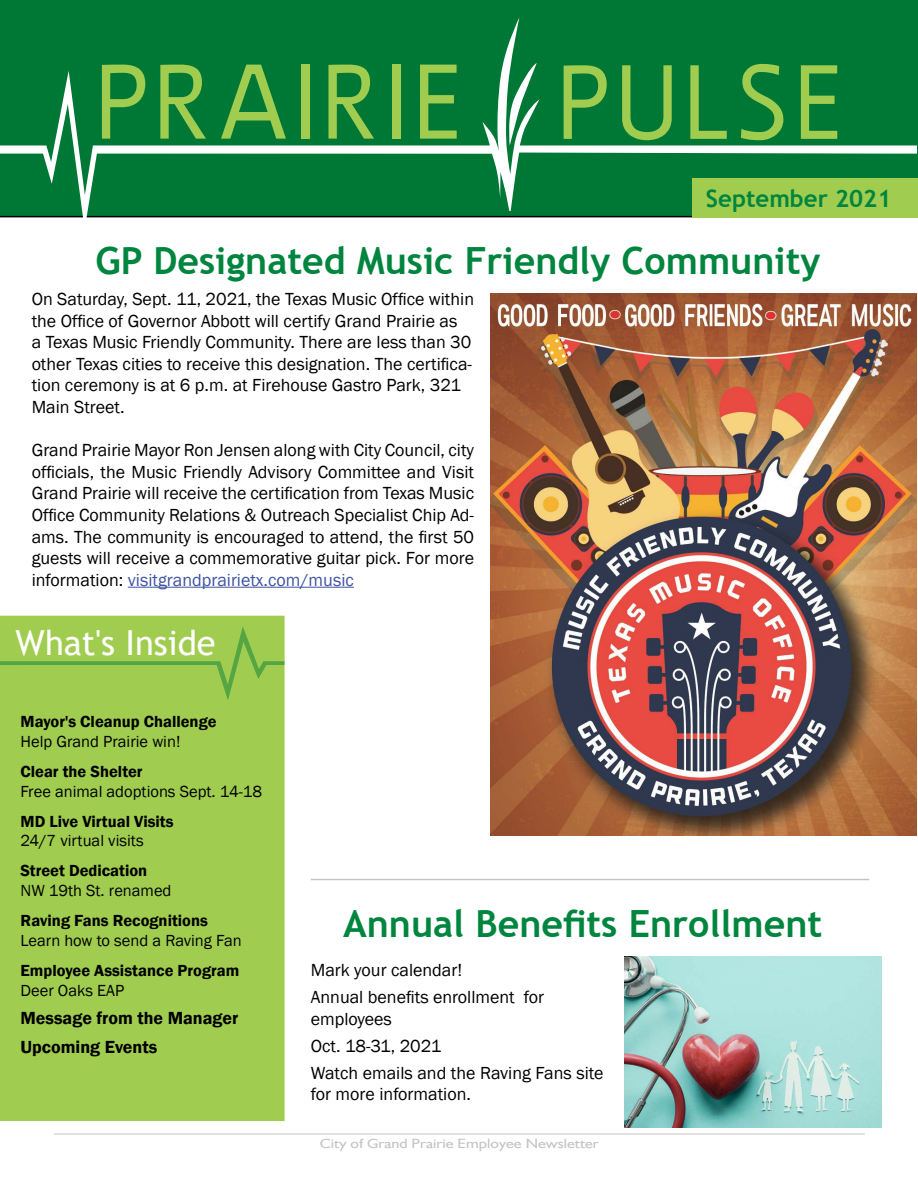
<style>
.page{position:relative;width:918px;height:1188px;background:#fff}
.page>*{position:absolute;margin:0;border:0;box-sizing:border-box;transform-origin:0 0}
.t1{font:105.3px "Ligurino";letter-spacing:.1em;color:#a0cd4f}
.t2{font:700 37.5px "Trebuchet MS";color:#00853f}
.t3{font:34.5px "Trebuchet MS";color:#fff}
.t4{font:700 24px "Trebuchet MS";color:#00853f}
.t5{font:18px/21.6px "Franklin Gothic";color:#000}
.t6{font:600 18px/28.5px "Franklin Gothic";color:#000}
.t7{font:600 16.5px "Franklin Gothic";color:#000}
.t8{font:16.5px "Franklin Gothic";color:#000}
.t9{font:13.5px "Humanist";color:#c2c4c6;scale:1.18 1}
.s1{font-size:104.7px}
.s2{color:#3d53a4}
</style>
<div class="page">
<div style="left:0;top:0;width:918px;height:179px;background:#007835"></div>
<hr style="left:54px;top:1134px;width:811px;height:1px;background:#c2c4c6">
<svg style="left:0;top:18px;width:917px;height:200px;background:#0f7f40"></svg>
<svg style="left:507px;top:63px;width:30px;height:82px"></svg>
<div style="left:0;top:616px;width:284px;height:504px;background:#a0cd4f"></div>
<div style="left:0;top:616px;width:285px;height:505px;border:2px solid #a0cd4f"></div>
<svg style="left:0;top:626px;width:285px;height:74px"></svg>
<hr style="left:311px;top:879px;width:558px;height:1px;background:#c2c4c6">
<div style="left:693px;top:179px;width:225px;height:39px;background:#a0cd4f"></div>
<img style="left:624px;top:956px;width:258px;height:171px">
<img style="left:490px;top:293px;width:427px;height:543px">
<hr style="left:128px;top:587px;width:226px;height:1px;background:#3d53a4">
<h1 class="t1" style="left:98px;top:42px;width:743px">PRAIRIE <span class="s1">PULSE</span></h1>
<h3 class="t4" style="left:706px;top:183px;width:187px">September 2021</h3>
<h2 class="t2" style="left:96px;top:237px;width:726px">GP Designated Music Friendly Community</h2>
<p class="t5" style="left:32px;top:289px;width:444px">On Saturday, Sept. 11, 2021, the Texas Music Office within the Office of Governor Abbott will certify Grand Prairie as<br>a Texas Music Friendly Community. There are less than 30 other Texas cities to receive this designation. The certifica&shy;tion ceremony is at 6 p.m. at Firehouse Gastro Park, 321<br>Main Street.</p>
<p class="t5" style="left:32px;top:440px;width:444px;text-align:justify">Grand Prairie Mayor Ron Jensen along with City Council, city officials, the Music Friendly Advisory Committee and Visit Grand Prairie will receive the certification from Texas Music Office Community Relations &amp; Outreach Specialist Chip Ad&shy;ams. The community is encouraged to attend, the first 50 guests will receive a commemorative guitar pick. For more information: <span class="s2">visitgrandprairietx.com/music</span></p>
<h3 class="t3" style="left:16px;top:621px;width:202px">What's Inside</h3>
<p class="t7" style="left:20px;top:711px;width:198px">Mayor's Cleanup Challenge</p>
<p class="t8" style="left:20px;top:731px;width:161px">Help Grand Prairie win!</p>
<p class="t7" style="left:20px;top:761px;width:124px">Clear the Shelter</p>
<p class="t8" style="left:20px;top:781px;width:243px">Free animal adoptions Sept. 14-18</p>
<p class="t7" style="left:20px;top:811px;width:155px">MD Live Virtual Visits</p>
<p class="t8" style="left:20px;top:831px;width:125px">24/7 virtual visits</p>
<p class="t7" style="left:20px;top:861px;width:128px">Street Dedication</p>
<p class="t8" style="left:20px;top:880px;width:153px">NW 19th St. renamed</p>
<p class="t7" style="left:20px;top:911px;width:189px">Raving Fans Recognitions</p>
<p class="t8" style="left:20px;top:930px;width:223px">Learn how to send a Raving Fan</p>
<p class="t7" style="left:20px;top:960px;width:221px">Employee Assistance Program</p>
<p class="t8" style="left:20px;top:980px;width:105px">Deer Oaks EAP</p>
<p class="t6" style="left:20px;top:1004px;width:219px">Message from the Manager<br>Upcoming Events</p>
<h2 class="t2" style="left:343px;top:900px;width:481px">Annual Benefits Enrollment</h2>
<p class="t5" style="left:311px;top:957px;width:235px;line-height:27px">Mark your calendar!<br>Annual benefits enrollment for</p>
<p class="t5" style="left:311px;top:1006px;width:294px;line-height:27px">employees<br>Oct. 18-31, 2021<br>Watch emails and the Raving Fans site</p>
<p class="t5" style="left:311px;top:1084px;width:162px">for more information.</p>
<p class="t9" style="left:320px;top:1134px;width:238px">City of Grand Prairie Employee Newsletter</p>
</div>
